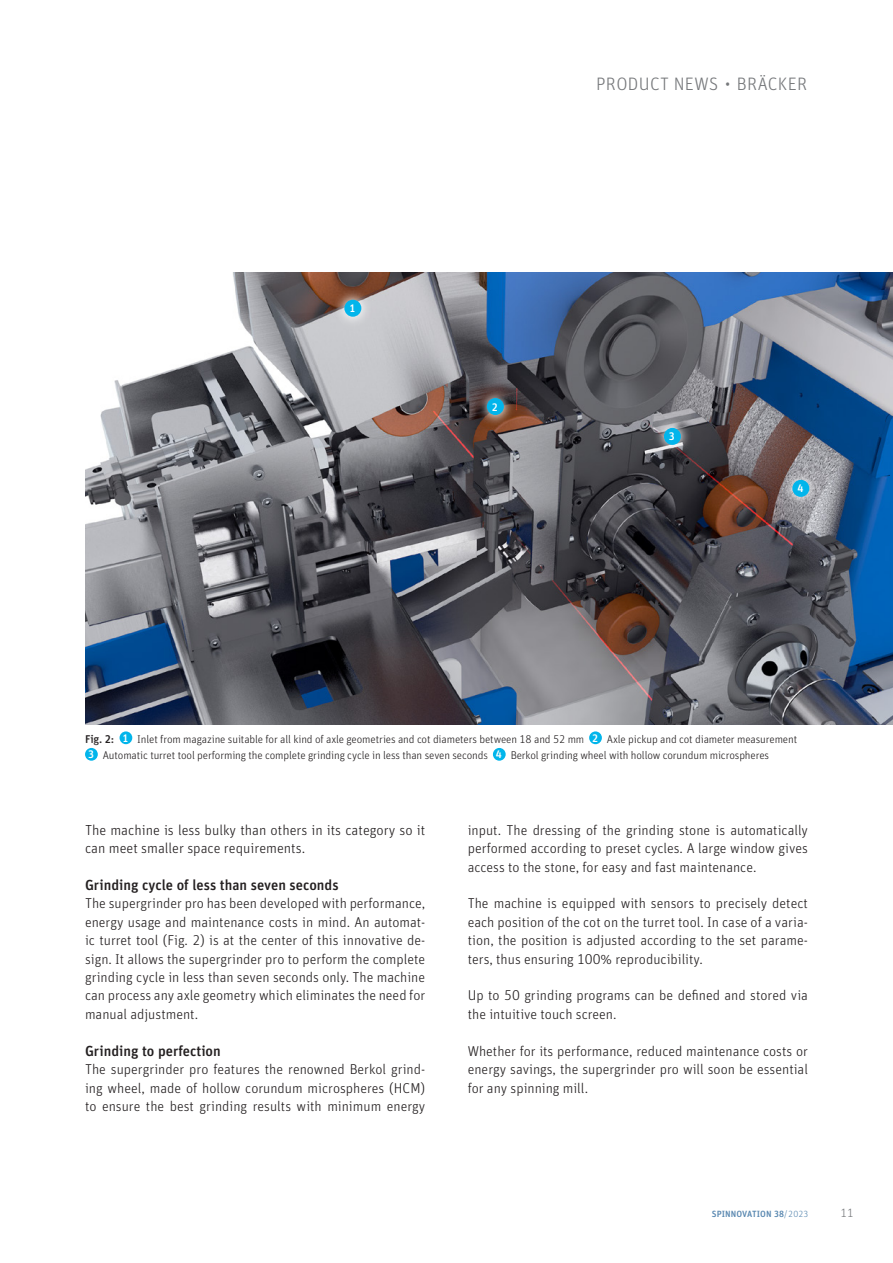
<style>
.page{position:relative;width:893px;height:1263px;background:#fff}
.page>*{position:absolute;margin:0;border:0;box-sizing:border-box;transform-origin:0 0}
.t1{font:300 18px "Unit Pro";letter-spacing:.02em;color:#76787b}
.t2{font:300 14.55px/18.5px "Unit Pro";color:#231f20}
.t3{font:500 14.55px "Unit Pro";color:#231f20}
.t4{font:300 14.25px/18.5px "Unit Pro";color:#231f20;text-align:justify}
.t5{font:300 12px "Unit Pro";color:#76787b}
.t6{font:300 11.25px/16.5px "Unit Pro";letter-spacing:-.01em;color:#231f20}
.t7{font:10.95px "Rieter Unit OT Medium";color:#fff}
.t8{font:500 9px "Unit Pro";letter-spacing:.01em;color:#5887b0}
.s1{font-weight:500}
.s2{font-family:"Rieter Unit OT Medium";font-weight:400;font-size:10.95px;color:#fff}
.s3{font-weight:300}
</style>
<div class="page">
<div style="left:120px;top:731px;width:12px;height:13px;background:#02b5eb;border-radius:50%"></div>
<div style="left:589px;top:731px;width:13px;height:13px;background:#02b5eb;border-radius:50%"></div>
<div style="left:85px;top:748px;width:13px;height:13px;background:#02b5eb;border-radius:50%"></div>
<div style="left:493px;top:748px;width:13px;height:13px;background:#02b5eb;border-radius:50%"></div>
<img style="left:85px;top:273px;width:808px;height:451px">
<div style="left:333px;top:288px;width:40px;height:40px;background:#fff;opacity:.85"></div>
<div style="left:344px;top:300px;width:17px;height:17px;background:#02b5eb;border-radius:50%"></div>
<div style="left:475px;top:386px;width:41px;height:41px;background:#fff;opacity:.85"></div>
<div style="left:487px;top:398px;width:17px;height:17px;background:#02b5eb;border-radius:50%"></div>
<div style="left:652px;top:416px;width:41px;height:40px;background:#fff;opacity:.85"></div>
<div style="left:664px;top:428px;width:17px;height:17px;background:#02b5eb;border-radius:50%"></div>
<div style="left:781px;top:468px;width:40px;height:40px;background:#fff;opacity:.85"></div>
<div style="left:792px;top:480px;width:17px;height:17px;background:#02b5eb;border-radius:50%"></div>
<p class="t7" style="left:349px;top:302px;width:8px">1</p>
<p class="t1" style="left:596px;top:71px;width:213px">PRODUCT NEWS ∙ BRÄCKER</p>
<p class="t7" style="left:492px;top:400px;width:8px">2</p>
<p class="t7" style="left:669px;top:430px;width:8px">3</p>
<p class="t7" style="left:797px;top:482px;width:8px">4</p>
<p class="t6" style="left:85px;top:730px;width:714px"><span class="s1">Fig. 2:</span> <span class="s2">1</span> Inlet from magazine suitable for all kind of axle geometries and cot diameters between 18 and 52 mm <span class="s2">2</span> Axle pickup and cot diameter measurement<br><span class="s2">3</span> Automatic turret tool performing the complete grinding cycle in less than seven seconds <span class="s2">4</span> Berkol grinding wheel with hollow corundum microspheres</p>
<p class="t2" style="left:85px;top:820px;width:342px">The machine is less bulky than others in its category so it can meet smaller space requirements.</p>
<p class="t3" style="left:85px;top:874px;width:255px">Grinding cycle of less than seven seconds</p>
<p class="t4" style="left:85px;top:894px;width:342px">The supergrinder pro has been developed with performance, energy usage and maintenance costs in mind. An automat&shy;ic turret tool (Fig. 2) is at the center of this innovative de&shy;sign. It allows the supergrinder pro to perform the complete grinding cycle in less than seven seconds only. The machine can process any axle geometry which eliminates the need for manual adjustment.</p>
<p class="t3" style="left:85px;top:1040px;width:137px">Grinding to perfection</p>
<p class="t4" style="left:85px;top:1059px;width:342px">The supergrinder pro features the renowned Berkol grind&shy;ing wheel, made of hollow corundum microspheres (HCM) to ensure the best grinding results with minimum energy</p>
<p class="t4" style="left:468px;top:820px;width:342px">input. The dressing of the grinding stone is automatically performed according to preset cycles. A large window gives access to the stone, for easy and fast maintenance.</p>
<p class="t4" style="left:468px;top:894px;width:342px">The machine is equipped with sensors to precisely detect each position of the cot on the turret tool. In case of a varia&shy;tion, the position is adjusted according to the set parame&shy;ters, thus ensuring 100% reproducibility.</p>
<p class="t4" style="left:468px;top:986px;width:342px">Up to 50 grinding programs can be defined and stored via the intuitive touch screen.</p>
<p class="t4" style="left:468px;top:1041px;width:342px">Whether for its performance, reduced maintenance costs or energy savings, the supergrinder pro will soon be essential for any spinning mill.</p>
<p class="t8" style="left:712px;top:1207px;width:98px">SPINNOVATION 38<span class="s3">/2023</span></p>
<p class="t5" style="left:840px;top:1205px;width:15px">11</p>
</div>
